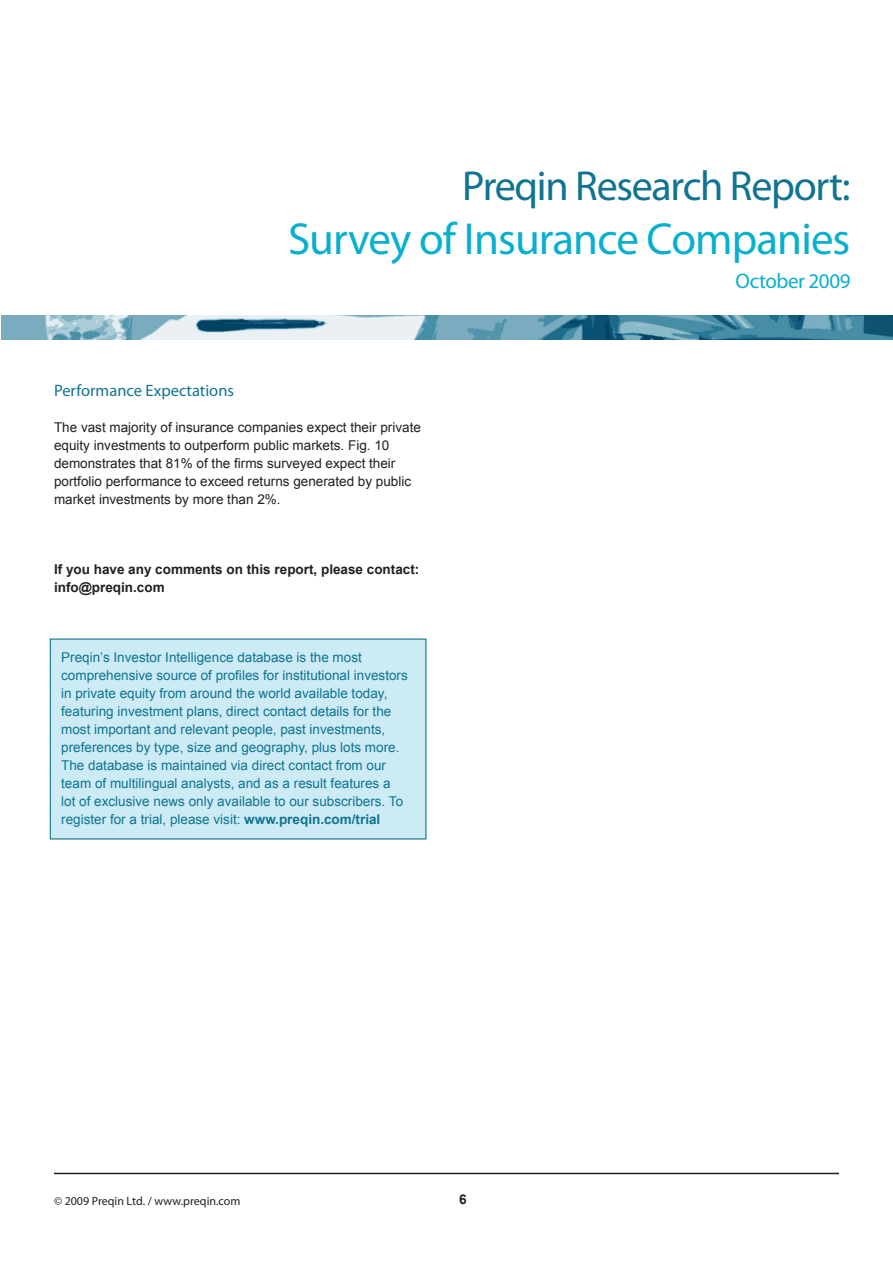
<style>
.page{position:relative;width:893px;height:1263px;background:#fff}
.page>*{position:absolute;margin:0;border:0;box-sizing:border-box;transform-origin:0 0}
.t1{font:45px "Myriad Pro";letter-spacing:-.02em;color:#08afcf}
.t2{font:42px "Myriad Pro";letter-spacing:-.03em;color:#107392}
.t3{font:21px "Myriad Pro";letter-spacing:-.02em;color:#08afcf}
.t4{font:16.5px "Myriad Pro";color:#107392}
.t5{font:13.5px/18px "Arial";color:#107392}
.t6{font:13.5px/18px "Arial";color:#231f20}
.t7{font:700 13.5px/18px "Arial";color:#231f20}
.t8{font:12px "Myriad Pro";color:#231f20}
.s1{font-weight:700}
</style>
<div class="page">
<hr style="left:54px;top:1173px;width:785px;height:1px;background:#231f20">
<img style="left:1px;top:315px;width:892px;height:24px">
<div style="left:50px;top:638px;width:376px;height:201px;background:#ccebf4"></div>
<h2 class="t2" style="left:462px;top:160px;width:390px">Preqin Research Report:</h2>
<h1 class="t1" style="left:288px;top:211px;width:564px">Survey of Insurance Companies</h1>
<h3 class="t3" style="left:736px;top:268px;width:116px">October 2009</h3>
<p class="t4" style="left:54px;top:380px;width:182px">Performance Expectations</p>
<p class="t6" style="left:54px;top:418px;width:368px">The vast majority of insurance companies expect their private equity investments to outperform public markets. Fig. 10 demonstrates that 81% of the firms surveyed expect their portfolio performance to exceed returns generated by public market investments by more than 2%.</p>
<p class="t7" style="left:54px;top:561px;width:367px">If you have any comments on this report, please contact: info@preqin.com</p>
<p class="t5" style="left:61px;top:648px;width:348px">Preqin’s Investor Intelligence database is the most comprehensive source of profiles for institutional investors in private equity from around the world available today, featuring investment plans, direct contact details for the most important and relevant people, past investments, preferences by type, size and geography, plus lots more.<br>The database is maintained via direct contact from our team of multilingual analysts, and as a result features a lot of exclusive news only available to our subscribers. To register for a trial, please visit: <span class="s1">www.preqin.com/trial</span></p>
<p class="t8" style="left:54px;top:1193px;width:188px">© 2009 Preqin Ltd. / www.preqin.com</p>
<p class="t7" style="left:459px;top:1190px;width:9px">6</p>
</div>
